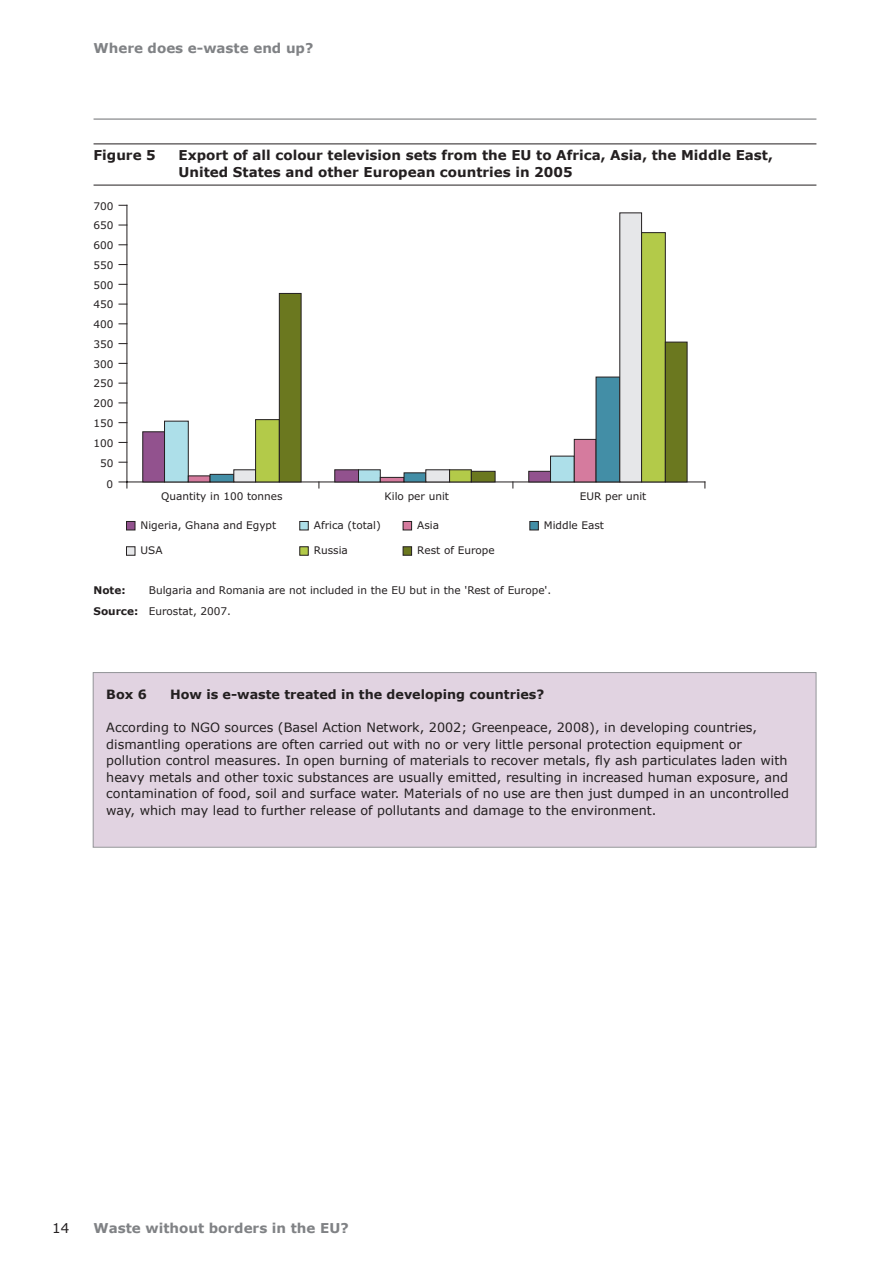
<style>
.page{position:relative;width:893px;height:1263px;background:#fff}
.page>*{position:absolute;margin:0;border:0;box-sizing:border-box;transform-origin:0 0}
.Figure_Title{font:700 13.5px/16.5px "Verdana";color:#231f20}
.t1{font:700 13.5px "Verdana";color:#808285}
.t2{font:13.5px "Verdana";color:#231f20}
.Box_text{font:12.75px/16.5px "Verdana";color:#231f20}
.Box_Text_Heading{font:700 12.75px "Verdana";color:#231f20}
.Note_Source{font:10.5px "Verdana";color:#231f20}
.Note_Source-2{font:700 10.5px "Verdana";color:#231f20}
.s1{font-weight:700}
</style>
<div class="page">
<hr style="left:94px;top:119px;width:722px;height:1px;background:#6c6d70">
<hr style="left:94px;top:144px;width:722px;height:1px;background:#231f20">
<hr style="left:94px;top:185px;width:722px;height:1px;background:#231f20">
<hr style="left:127px;top:482px;width:578px;height:1px;background:#231f20">
<hr style="left:127px;top:205px;width:1px;height:277px;background:#231f20">
<div style="left:143px;top:432px;width:22px;height:50px;background:#92528e"></div>
<div style="left:335px;top:470px;width:24px;height:12px;background:#92528e;border:1px solid #231f20"></div>
<div style="left:529px;top:471px;width:22px;height:11px;background:#92528e;border:1px solid #231f20"></div>
<div style="left:164px;top:421px;width:24px;height:61px;background:#addfe9;border:1px solid #231f20"></div>
<div style="left:358px;top:470px;width:22px;height:12px;background:#addfe9"></div>
<div style="left:550px;top:456px;width:24px;height:26px;background:#addfe9;border:1px solid #231f20"></div>
<svg style="left:188px;top:476px;width:22px;height:6px"></svg>
<svg style="left:380px;top:477px;width:24px;height:5px"></svg>
<div style="left:574px;top:439px;width:22px;height:43px;background:#d57b9e;border:1px solid #231f20"></div>
<div style="left:210px;top:474px;width:24px;height:8px;background:#438ea6;border:1px solid #231f20"></div>
<div style="left:404px;top:473px;width:22px;height:9px;background:#438ea6"></div>
<div style="left:596px;top:377px;width:24px;height:105px;background:#438ea6;border:1px solid #231f20"></div>
<div style="left:234px;top:470px;width:22px;height:12px;background:#e6e7e9"></div>
<div style="left:426px;top:470px;width:24px;height:12px;background:#e6e7e9"></div>
<div style="left:620px;top:213px;width:22px;height:269px;background:#e6e7e9"></div>
<div style="left:255px;top:419px;width:25px;height:63px;background:#b3ca49;border:1px solid #231f20"></div>
<div style="left:449px;top:470px;width:22px;height:12px;background:#b3ca49"></div>
<div style="left:641px;top:232px;width:24px;height:250px;background:#b3ca49;border:1px solid #231f20"></div>
<div style="left:279px;top:293px;width:22px;height:189px;background:#6b781f;border:1px solid #231f20"></div>
<div style="left:471px;top:471px;width:24px;height:11px;background:#6b781f;border:1px solid #231f20"></div>
<div style="left:665px;top:342px;width:22px;height:140px;background:#6b781f;border:1px solid #231f20"></div>
<svg style="left:119px;top:482px;width:9px;height:6px"></svg>
<div style="left:126px;top:521px;width:9px;height:9px;background:#92528e;border:1px solid #231f20"></div>
<div style="left:300px;top:521px;width:8px;height:9px;background:#addfe9;border:1px solid #231f20"></div>
<div style="left:403px;top:521px;width:9px;height:9px;background:#d57b9e;border:1px solid #231f20"></div>
<div style="left:530px;top:521px;width:8px;height:9px;background:#438ea6;border:1px solid #231f20"></div>
<div style="left:126px;top:546px;width:9px;height:9px;background:#e6e7e9;border:1px solid #231f20"></div>
<div style="left:300px;top:546px;width:8px;height:9px;background:#b3ca49;border:1px solid #231f20"></div>
<div style="left:403px;top:546px;width:9px;height:9px;background:#6b781f;border:1px solid #231f20"></div>
<div style="left:93px;top:672px;width:723px;height:175px;background:#e1d3e1"></div>
<div style="left:93px;top:672px;width:723px;height:176px;border:1px solid #939598"></div>
<p class="t1" style="left:94px;top:40px;width:221px">Where does e-waste end up?</p>
<p class="Figure_Title" style="left:94px;top:147px;width:64px">Figure 5</p>
<p class="Figure_Title" style="left:179px;top:147px;width:596px">Export of all colour television sets from the EU to Africa, Asia, the Middle East,<br>United States and other European countries in 2005</p>
<p class="Note_Source" style="left:94px;top:199px;width:22px">700</p>
<p class="Note_Source" style="left:94px;top:219px;width:22px">650</p>
<p class="Note_Source" style="left:94px;top:239px;width:22px">600</p>
<p class="Note_Source" style="left:94px;top:258px;width:22px">550</p>
<p class="Note_Source" style="left:94px;top:278px;width:22px">500</p>
<p class="Note_Source" style="left:94px;top:298px;width:22px">450</p>
<p class="Note_Source" style="left:94px;top:318px;width:22px">400</p>
<p class="Note_Source" style="left:94px;top:337px;width:22px">350</p>
<p class="Note_Source" style="left:94px;top:357px;width:22px">300</p>
<p class="Note_Source" style="left:94px;top:377px;width:22px">250</p>
<p class="Note_Source" style="left:94px;top:397px;width:22px">200</p>
<p class="Note_Source" style="left:94px;top:416px;width:22px">150</p>
<p class="Note_Source" style="left:94px;top:436px;width:22px">100</p>
<p class="Note_Source" style="left:100px;top:456px;width:15px">50</p>
<p class="Note_Source" style="left:107px;top:477px;width:8px">0</p>
<p class="Note_Source" style="left:161px;top:489px;width:123px">Quantity in 100 tonnes</p>
<p class="Note_Source" style="left:385px;top:489px;width:66px">Kilo per unit</p>
<p class="Note_Source" style="left:580px;top:489px;width:68px">EUR per unit</p>
<p class="Note_Source" style="left:141px;top:519px;width:137px">Nigeria, Ghana and Egypt</p>
<p class="Note_Source" style="left:314px;top:519px;width:69px">Africa (total)</p>
<p class="Note_Source" style="left:417px;top:519px;width:23px">Asia</p>
<p class="Note_Source" style="left:544px;top:519px;width:62px">Middle East</p>
<p class="Note_Source" style="left:141px;top:544px;width:24px">USA</p>
<p class="Note_Source" style="left:314px;top:544px;width:36px">Russia</p>
<p class="Note_Source" style="left:417px;top:544px;width:79px">Rest of Europe</p>
<p class="Note_Source-2" style="left:94px;top:583px;width:34px">Note:</p>
<p class="Note_Source" style="left:149px;top:583px;width:404px">Bulgaria and Romania are not included in the EU but in the 'Rest of Europe'.</p>
<p class="Note_Source" style="left:94px;top:605px;width:139px"><span class="s1">Source:</span> Eurostat, 2007.</p>
<p class="Box_Text_Heading" style="left:106px;top:686px;width:42px">Box 6</p>
<p class="Box_Text_Heading" style="left:170px;top:686px;width:376px">How is e-waste treated in the developing countries?</p>
<p class="Box_text" style="left:106px;top:719px;width:684px">According to NGO sources (Basel Action Network, 2002; Greenpeace, 2008), in developing countries, dismantling operations are often carried out with no or very little personal protection equipment or pollution control measures. In open burning of materials to recover metals, fly ash particulates laden with heavy metals and other toxic substances are usually emitted, resulting in increased human exposure, and contamination of food, soil and surface water. Materials of no use are then just dumped in an uncontrolled way, which may lead to further release of pollutants and damage to the environment.</p>
<p class="t2" style="left:52px;top:1219px;width:19px">14</p>
<p class="t1" style="left:94px;top:1219px;width:257px">Waste without borders in the EU?</p>
</div>
